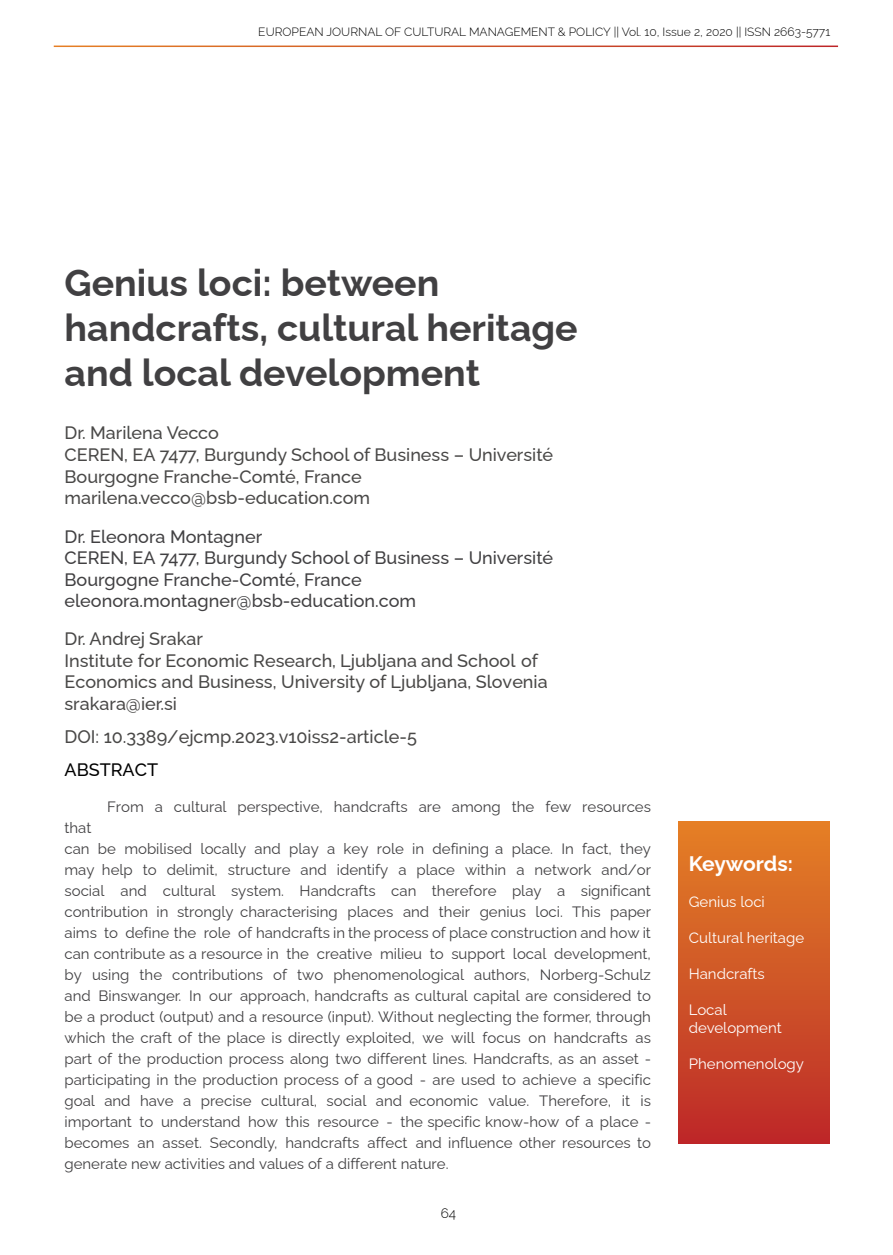
<style>
.page{position:relative;width:893px;height:1255px;background:#fff}
.page>*{position:absolute;margin:0;border:0;box-sizing:border-box;transform-origin:0 0}
.t1{font:700 37.5px/45px "Raleway";color:#414042}
.t2{font:700 21px "Raleway";letter-spacing:-.005em;color:#fff}
.t3{font:500 18px/21.6px "Raleway";color:#494847}
.t4{font:500 18px/21.6px "Raleway";color:#414042}
.t5{font:500 18px "Raleway";color:#000}
.t6{font:15px/21px "Raleway";color:#414042}
.t7{font:15px/18px "Raleway";color:#fff}
.t8{font:300 13.5px "Raleway";color:#000}
.t9{font:300 12px "Raleway";color:#000}
</style>
<div class="page">
<div style="left:679px;top:821px;width:150px;height:322px;background:linear-gradient(to bottom,#e48125,#bd2a29)"></div>
<p class="t9" style="left:258px;top:22px;width:573px">EUROPEAN JOURNAL OF CULTURAL MANAGEMENT &amp; POLICY || Vol. 10, Issue 2, 2020 || ISSN 2663-5771</p>
<h1 class="t1" style="left:64px;top:256px;width:515px">Genius loci: between handcrafts, cultural heritage and local development</h1>
<p class="t3" style="left:64px;top:420px;width:490px">Dr. Marilena Vecco<br>CEREN, EA 7477, Burgundy School of Business – Université Bourgogne Franche-Comté, France marilena.vecco@bsb-education.com</p>
<p class="t4" style="left:64px;top:523px;width:490px">Dr. Eleonora Montagner<br>CEREN, EA 7477, Burgundy School of Business – Université Bourgogne Franche-Comté, France eleonora.montagner@bsb-education.com</p>
<p class="t3" style="left:64px;top:626px;width:485px">Dr. Andrej Srakar<br>Institute for Economic Research, Ljubljana and School of Economics and Business, University of Ljubljana, Slovenia srakara@ier.si</p>
<p class="t3" style="left:65px;top:726px;width:354px">DOI: 10.3389/ejcmp.2023.v10iss2-article-5</p>
<p class="t5" style="left:65px;top:755px;width:95px">ABSTRACT</p>
<p class="t6" style="left:107px;top:794px;width:545px">From a cultural perspective, handcrafts are among the few resources</p>
<p class="t6" style="left:64px;top:815px;width:588px">that<br>can be mobilised locally and play a key role in defining a place. In fact, they may help to delimit, structure and identify a place within a network and/or social and cultural system. Handcrafts can therefore play a significant contribution in strongly characterising places and their genius loci. This paper aims to define the role of handcrafts in the process of place construction and how it can contribute as a resource in the creative milieu to support local development, by using the contributions of two phenomenological authors, Norberg-Schulz and Binswanger. In our approach, handcrafts as cultural capital are considered to be a product (output) and a resource (input). Without neglecting the former, through which the craft of the place is directly exploited, we will focus on handcrafts as part of the production process along two different lines. Handcrafts, as an asset - participating in the production process of a good - are used to achieve a specific goal and have a precise cultural, social and economic value. Therefore, it is important to understand how this resource - the specific know-how of a place - becomes an asset. Secondly, handcrafts affect and influence other resources to generate new activities and values of a different nature.</p>
<p class="t8" style="left:441px;top:1202px;width:17px">64</p>
<h2 class="t2" style="left:689px;top:846px;width:106px">Keywords:</h2>
<p class="t7" style="left:689px;top:890px;width:78px">Genius loci</p>
<p class="t7" style="left:689px;top:926px;width:117px">Cultural heritage</p>
<p class="t7" style="left:689px;top:962px;width:78px">Handcrafts</p>
<p class="t7" style="left:689px;top:998px;width:94px">Local development</p>
<p class="t7" style="left:689px;top:1052px;width:117px">Phenomenology</p>
</div>
